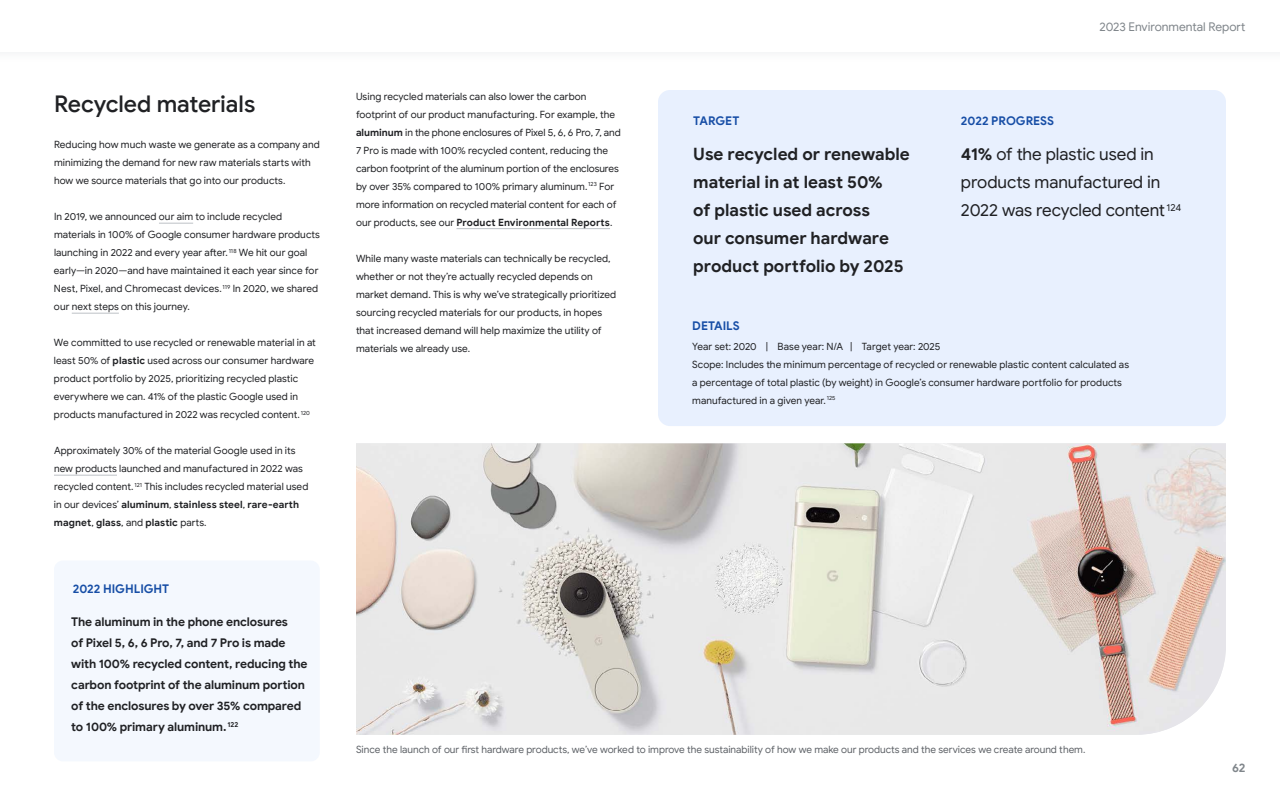
<style>
.page{position:relative;width:1280px;height:800px;background:#fff}
.page>*{position:absolute;margin:0;border:0;box-sizing:border-box;transform-origin:0 0}
.t1{font:500 23px "Google Sans";letter-spacing:-.005em;color:#202124}
.t2{font:700 17px/28px "Google Sans";color:#202124}
.t3{font:17px/28px "Google Sans";letter-spacing:-.005em;color:#202124}
.t4{font:700 12px/21px "Google Sans";letter-spacing:-.01em;color:#202124}
.t5{font:700 12px "Google Sans";color:#174ea6}
.t6{font:12px "Google Sans";letter-spacing:-.005em;color:#80868b}
.t7{font:700 12px "Google Sans";color:#80868b}
.t8{font:10px/18px "Google Sans";letter-spacing:.005em;color:#202124}
.t9{font:10px "Google Sans";color:#5f6368}
.s1{font-weight:700}
</style>
<div class="page">
<div style="left:54px;top:561px;width:266px;height:200px;background:#f4f8fe;border-radius:9px"></div>
<div style="left:0;top:45px;width:1280px;height:19px;background:#fbfcfc"></div>
<div style="left:0;top:0;width:1280px;height:51px;background:#fff"></div>
<hr style="left:159px;top:223px;width:34px;height:1px;background:#bdc1c6">
<hr style="left:72px;top:313px;width:47px;height:1px;background:#bdc1c6">
<hr style="left:54px;top:475px;width:63px;height:1px;background:#bdc1c6">
<hr style="left:456px;top:228px;width:154px;height:1px;background:#bdc1c6">
<div style="left:658px;top:90px;width:568px;height:336px;background:#e8f0fe;border-radius:12px"></div>
<img style="left:356px;top:443px;width:870px;height:292px">
<h1 class="t1" style="left:54px;top:90px;width:203px">Recycled materials</h1>
<p class="t8" style="left:54px;top:136px;width:267px">Reducing how much waste we generate as a company and minimizing the demand for new raw materials starts with how we source materials that go into our products.</p>
<p class="t8" style="left:54px;top:208px;width:268px">In 2019, we announced our aim to include recycled materials in 100% of Google consumer hardware products launching in 2022 and every year after. <sup>118</sup> We hit our goal early—in 2020—and have maintained it each year since for Nest, Pixel, and Chromecast devices. <sup>119</sup> In 2020, we shared our next steps on this journey.</p>
<p class="t8" style="left:54px;top:334px;width:263px">We committed to use recycled or renewable material in at least 50% of <span class="s1">plastic</span> used across our consumer hardware product portfolio by 2025, prioritizing recycled plastic everywhere we can. 41% of the plastic Google used in products manufactured in 2022 was recycled content. <sup>120</sup></p>
<p class="t8" style="left:54px;top:442px;width:256px">Approximately 30% of the material Google used in its new products launched and manufactured in 2022 was recycled content. <sup>121</sup> This includes recycled material used in our devices’ <span class="s1">aluminum</span>, <span class="s1">stainless steel</span>, <span class="s1">rare-earth magnet</span>, <span class="s1">glass</span>, and <span class="s1">plastic</span> parts.</p>
<p class="t5" style="left:73px;top:581px;width:98px">2022 HIGHLIGHT</p>
<p class="t4" style="left:71px;top:612px;width:238px">The aluminum in the phone enclosures<br>of Pixel 5, 6, 6 Pro, 7, and 7 Pro is made with 100% recycled content, reducing the carbon footprint of the aluminum portion of the enclosures by over 35% compared to 100% primary aluminum. <sup>122</sup></p>
<p class="t8" style="left:356px;top:87px;width:266px">Using recycled materials can also lower the carbon footprint of our product manufacturing. For example, the <span class="s1">aluminum</span> in the phone enclosures of Pixel 5, 6, 6 Pro, 7, and 7 Pro is made with 100% recycled content, reducing the carbon footprint of the aluminum portion of the enclosures by over 35% compared to 100% primary aluminum. <sup>123</sup> For more information on recycled material content for each of our products, see our <span class="s1">Product Environmental Reports</span>.</p>
<p class="t8" style="left:356px;top:249px;width:262px">While many waste materials can technically be recycled, whether or not they’re actually recycled depends on market demand. This is why we’ve strategically prioritized sourcing recycled materials for our products, in hopes that increased demand will help maximize the utility of materials we already use.</p>
<p class="t5" style="left:693px;top:113px;width:48px">TARGET</p>
<h2 class="t2" style="left:693px;top:141px;width:218px">Use recycled or renewable material in at least 50%<br>of plastic used across<br>our consumer hardware product portfolio by 2025</h2>
<p class="t6" style="left:1100px;top:19px;width:148px">2023 Environmental Report</p>
<p class="t5" style="left:961px;top:113px;width:95px">2022 PROGRESS</p>
<h2 class="t3" style="left:961px;top:140px;width:222px"><span class="s1">41%</span> of the plastic used in products manufactured in<br>2022 was recycled content <sup>124</sup></h2>
<p class="t5" style="left:692px;top:319px;width:49px">DETAILS</p>
<p class="t8" style="left:692px;top:337px;width:438px">Year set: 2020 | Base year: N/A | Target year: 2025<br>Scope: Includes the minimum percentage of recycled or renewable plastic content calculated as a percentage of total plastic (by weight) in Google’s consumer hardware portfolio for products manufactured in a given year. <sup>125</sup></p>
<p class="t9" style="left:356px;top:743px;width:731px">Since the launch of our first hardware products, we’ve worked to improve the sustainability of how we make our products and the services we create around them.</p>
<p class="t7" style="left:1232px;top:761px;width:15px">62</p>
</div>
